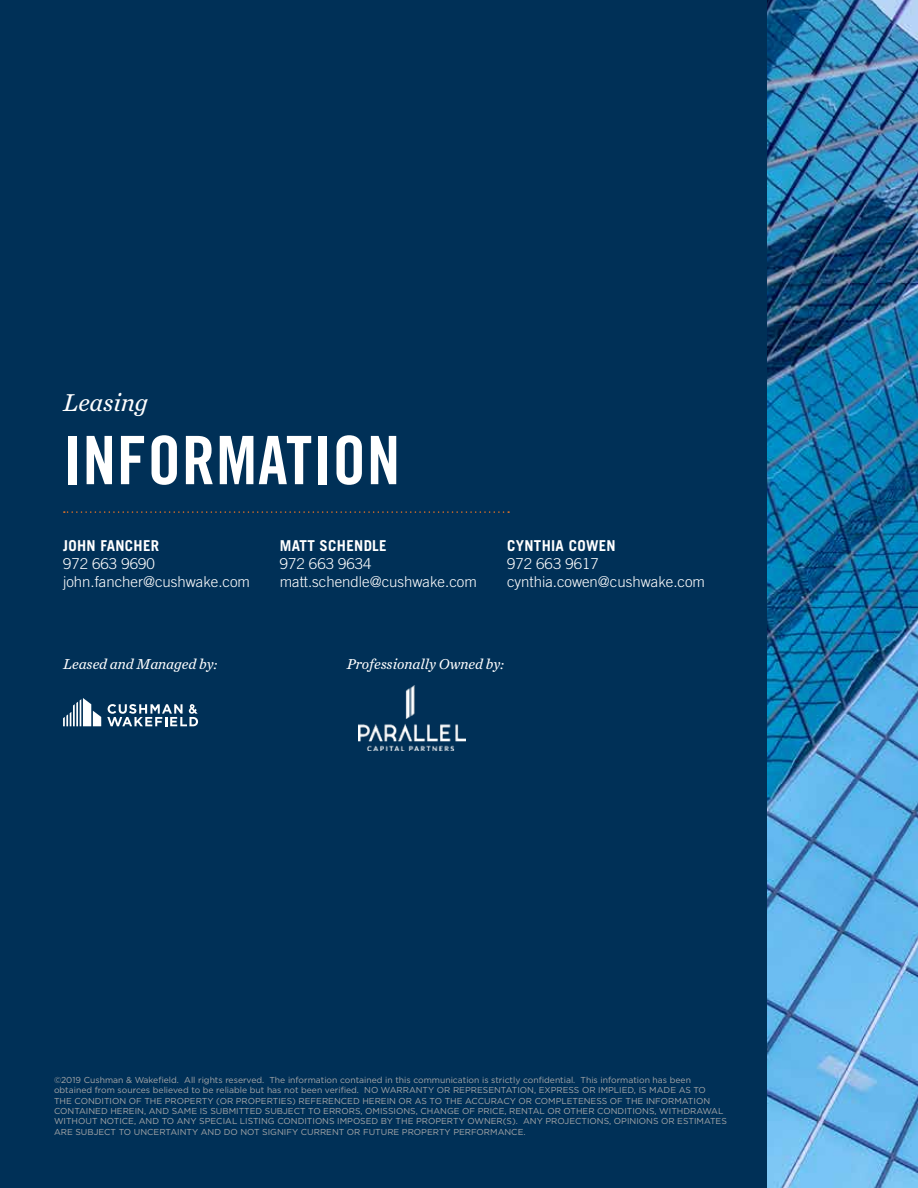
<style>
.page{position:relative;width:918px;height:1188px;background:#fff}
.page>*{position:absolute;margin:0;border:0;box-sizing:border-box;transform-origin:0 0}
.t1{font:66.9px "Trade Gothic LT Std Bd Cn 20";letter-spacing:.015em;color:#fff}
.t2{font:italic 25.5px "Chronicle Text G2";color:#fff}
.t3{font:300 15px/18px "Trade Gothic LT Std";color:#fff}
.t4{font:italic 15px "Chronicle Text G2";color:#fff}
.t5{font:700 15px "Trade Gothic LT Std";letter-spacing:.02em;color:#fff}
.t6{font:8.7px/10.4px "Gotham";color:#a7a8a9}
</style>
<div class="page">
<img style="left:767px;top:0;width:151px;height:1188px">
<div style="left:0;top:0;width:767px;height:1188px;background:#003057"></div>
<svg style="left:64px;top:511px;width:445px;height:2px"></svg>
<svg style="left:63px;top:698px;width:38px;height:28px"></svg>
<svg style="left:107px;top:704px;width:91px;height:22px"></svg>
<img style="left:359px;top:685px;width:107px;height:65px">
<h2 class="t2" style="left:63px;top:383px;width:86px">Leasing</h2>
<h1 class="t1" style="left:63px;top:420px;width:339px">INFORMATION</h1>
<h3 class="t5" style="left:63px;top:536px;width:98px">JOHN FANCHER</h3>
<h3 class="t3" style="left:63px;top:554px;width:189px">972 663 9690 john.fancher@cushwake.com</h3>
<h3 class="t5" style="left:280px;top:536px;width:108px">MATT SCHENDLE</h3>
<h3 class="t3" style="left:280px;top:554px;width:199px">972 663 9634 matt.schendle@cushwake.com</h3>
<h3 class="t5" style="left:507px;top:536px;width:110px">CYNTHIA COWEN</h3>
<h3 class="t3" style="left:507px;top:554px;width:199px">972 663 9617 cynthia.cowen@cushwake.com</h3>
<h3 class="t4" style="left:63px;top:653px;width:156px">Leased and Managed by:</h3>
<h3 class="t4" style="left:347px;top:653px;width:159px">Professionally Owned by:</h3>
<p class="t6" style="left:54px;top:1074px;width:674px">©2019 Cushman &amp; Wakefield. All rights reserved. The information contained in this communication is strictly confidential. This information has been obtained from sources believed to be reliable but has not been verified. NO WARRANTY OR REPRESENTATION, EXPRESS OR IMPLIED, IS MADE AS TO<br>THE CONDITION OF THE PROPERTY (OR PROPERTIES) REFERENCED HEREIN OR AS TO THE ACCURACY OR COMPLETENESS OF THE INFORMATION CONTAINED HEREIN, AND SAME IS SUBMITTED SUBJECT TO ERRORS, OMISSIONS, CHANGE OF PRICE, RENTAL OR OTHER CONDITIONS, WITHDRAWAL WITHOUT NOTICE, AND TO ANY SPECIAL LISTING CONDITIONS IMPOSED BY THE PROPERTY OWNER(S). ANY PROJECTIONS, OPINIONS OR ESTIMATES ARE SUBJECT TO UNCERTAINTY AND DO NOT SIGNIFY CURRENT OR FUTURE PROPERTY PERFORMANCE.</p>
</div>
